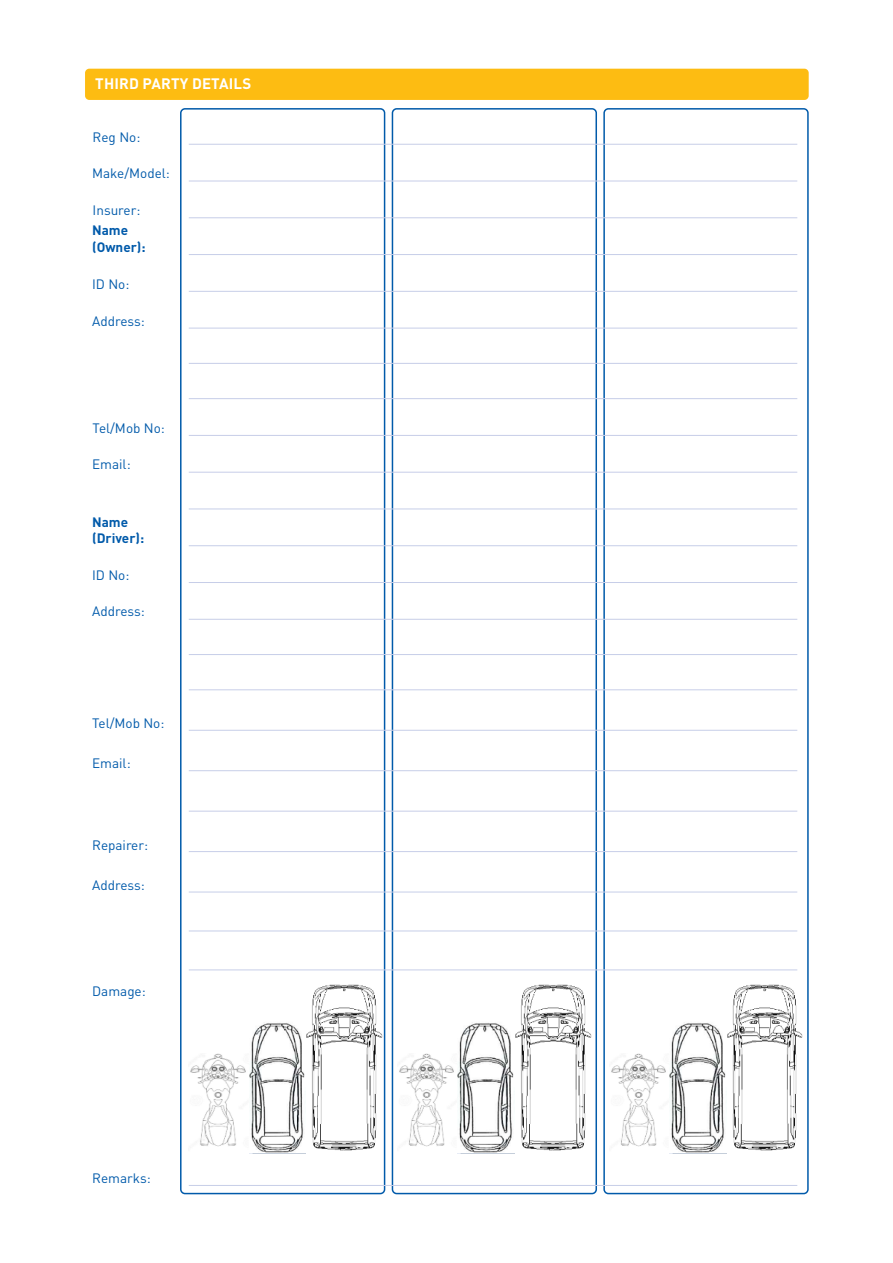
<style>
.page{position:relative;width:893px;height:1263px;background:#fff}
.page>*{position:absolute;margin:0;border:0;box-sizing:border-box;transform-origin:0 0}
.t1{font:700 15px "DIN Pro";letter-spacing:.01em;color:#fff}
.t2{font:13.5px "DIN Pro";color:#015aaa}
.t3{font:700 13.5px "DIN Pro";color:#015aaa}
</style>
<div class="page">
<div style="left:392px;top:108px;width:205px;height:1086px;border:2px solid #015aaa;border-radius:4px"></div>
<div style="left:180px;top:108px;width:205px;height:1086px;border:2px solid #015aaa;border-radius:4px"></div>
<div style="left:85px;top:69px;width:724px;height:31px;background:#fdbc12;border-radius:4px"></div>
<div style="left:603px;top:108px;width:206px;height:1086px;border:2px solid #015aaa;border-radius:4px"></div>
<hr style="left:189px;top:144px;width:608px;height:1px;background:#c7cee8">
<hr style="left:189px;top:181px;width:608px;height:1px;background:#c7cee8">
<hr style="left:189px;top:217px;width:608px;height:1px;background:#c7cee8">
<hr style="left:189px;top:254px;width:608px;height:1px;background:#c7cee8">
<hr style="left:189px;top:291px;width:608px;height:1px;background:#c7cee8">
<hr style="left:189px;top:328px;width:608px;height:1px;background:#c7cee8">
<hr style="left:189px;top:363px;width:608px;height:1px;background:#c7cee8">
<hr style="left:189px;top:398px;width:608px;height:1px;background:#c7cee8">
<hr style="left:189px;top:435px;width:608px;height:1px;background:#c7cee8">
<hr style="left:189px;top:472px;width:608px;height:1px;background:#c7cee8">
<hr style="left:189px;top:509px;width:608px;height:1px;background:#c7cee8">
<hr style="left:189px;top:545px;width:608px;height:1px;background:#c7cee8">
<hr style="left:189px;top:582px;width:608px;height:1px;background:#c7cee8">
<hr style="left:189px;top:619px;width:608px;height:1px;background:#c7cee8">
<hr style="left:189px;top:654px;width:608px;height:1px;background:#c7cee8">
<hr style="left:189px;top:689px;width:608px;height:1px;background:#c7cee8">
<hr style="left:189px;top:730px;width:608px;height:1px;background:#c7cee8">
<hr style="left:189px;top:770px;width:608px;height:1px;background:#c7cee8">
<hr style="left:189px;top:811px;width:608px;height:1px;background:#c7cee8">
<hr style="left:189px;top:851px;width:608px;height:1px;background:#c7cee8">
<hr style="left:189px;top:892px;width:608px;height:1px;background:#c7cee8">
<hr style="left:189px;top:1185px;width:608px;height:1px;background:#c7cee8">
<hr style="left:189px;top:930px;width:608px;height:1px;background:#c7cee8">
<hr style="left:189px;top:969px;width:608px;height:1px;background:#c7cee8">
<img style="left:190px;top:1054px;width:56px;height:93px">
<img style="left:399px;top:1054px;width:59px;height:93px">
<img style="left:611px;top:1054px;width:55px;height:93px">
<img style="left:249px;top:1023px;width:58px;height:130px">
<img style="left:458px;top:1023px;width:58px;height:130px">
<img style="left:669px;top:1023px;width:57px;height:130px">
<img style="left:307px;top:984px;width:75px;height:167px">
<img style="left:516px;top:984px;width:75px;height:167px">
<img style="left:727px;top:984px;width:76px;height:167px">
<p class="t1" style="left:95px;top:74px;width:157px">THIRD PARTY DETAILS</p>
<p class="t2" style="left:93px;top:128px;width:49px">Reg No:</p>
<p class="t2" style="left:92px;top:164px;width:79px">Make/Model:</p>
<p class="t2" style="left:93px;top:201px;width:49px">Insurer:</p>
<p class="t3" style="left:92px;top:221px;width:38px">Name</p>
<p class="t3" style="left:92px;top:237px;width:55px">(Owner):</p>
<p class="t2" style="left:92px;top:274px;width:39px">ID No:</p>
<p class="t2" style="left:92px;top:312px;width:54px">Address:</p>
<p class="t2" style="left:93px;top:418px;width:74px">Tel/Mob No:</p>
<p class="t2" style="left:92px;top:455px;width:40px">Email:</p>
<p class="t3" style="left:92px;top:513px;width:38px">Name</p>
<p class="t3" style="left:92px;top:529px;width:54px">(Driver):</p>
<p class="t2" style="left:92px;top:566px;width:39px">ID No:</p>
<p class="t2" style="left:92px;top:602px;width:54px">Address:</p>
<p class="t2" style="left:92px;top:714px;width:74px">Tel/Mob No:</p>
<p class="t2" style="left:92px;top:754px;width:40px">Email:</p>
<p class="t2" style="left:92px;top:835px;width:57px">Repairer:</p>
<p class="t2" style="left:92px;top:876px;width:54px">Address:</p>
<p class="t2" style="left:92px;top:981px;width:55px">Damage:</p>
<p class="t2" style="left:92px;top:1169px;width:60px">Remarks:</p>
</div>
